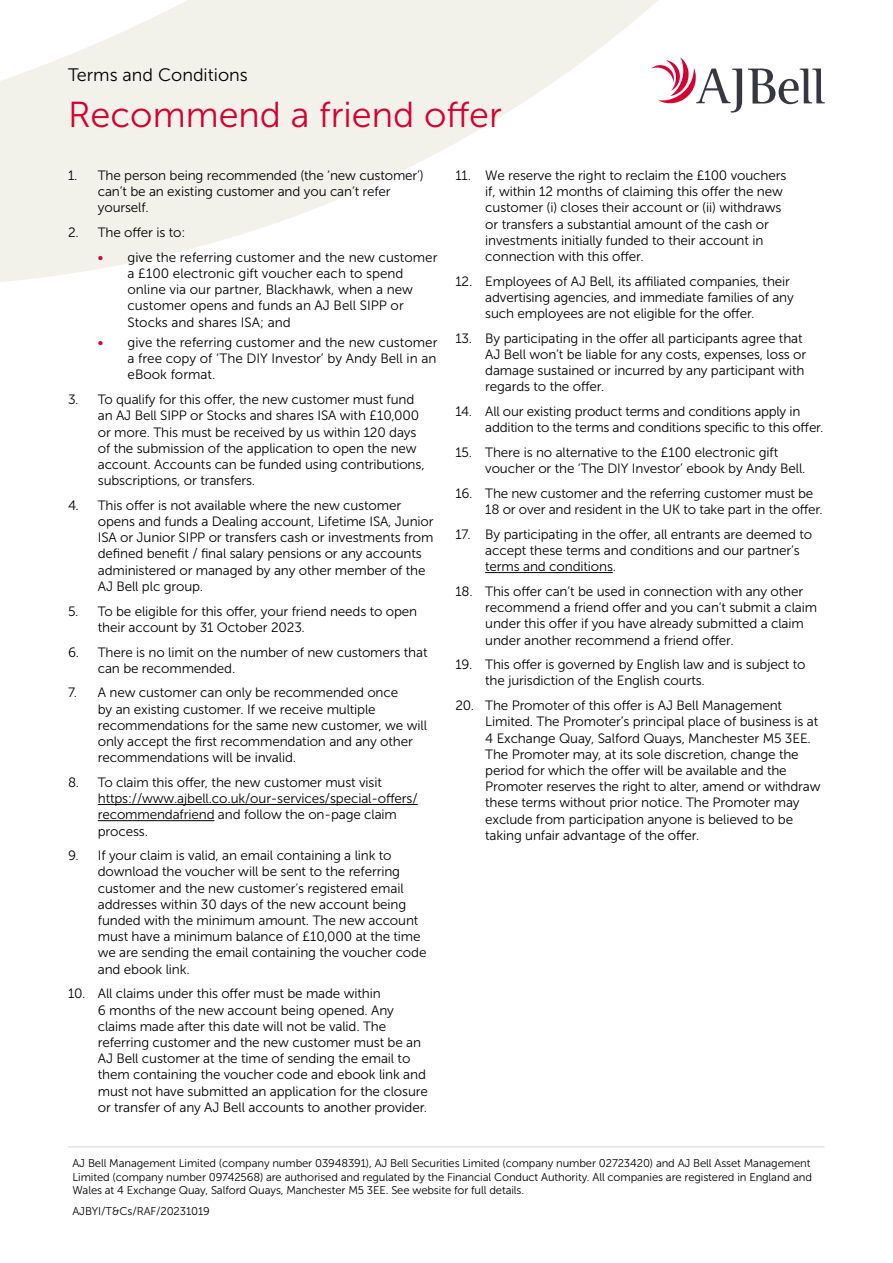
<style>
.page{position:relative;width:893px;height:1263px;background:#fff}
.page>*{position:absolute;margin:0;border:0;box-sizing:border-box;transform-origin:0 0}
.t1{font:36px "Museo Sans 300";color:#d50032}
.t2{font:18px "Museo Sans 300";color:#000}
.t3{font:13.5px/16.2px "Museo Sans 300";letter-spacing:-.01em;color:#000}
.t4{font:11.25px/13.5px "Museo Sans 300";letter-spacing:-.01em;color:#000}
.s1{font-family:"Museo Sans 500";color:#d50032}
</style>
<div class="page">
<svg style="left:0;top:0;width:792px;height:282px;fill:#f2f2ea"></svg>
<svg style="left:748px;top:68px;width:77px;height:36px"></svg>
<svg style="left:651px;top:57px;width:91px;height:56px"></svg>
<hr style="left:98px;top:804px;width:320px;height:1px;background:#000">
<hr style="left:98px;top:820px;width:116px;height:1px;background:#000">
<hr style="left:485px;top:572px;width:128px;height:1px;background:#000">
<hr style="left:68px;top:1146px;width:101px;height:1px;background:#d7d7d9">
<hr style="left:169px;top:1146px;width:626px;height:1px;background:#d7d7d9">
<svg style="left:795px;top:1146px;width:29px;height:1px"></svg>
<h2 class="t2" style="left:68px;top:65px;width:181px">Terms and Conditions</h2>
<h1 class="t1" style="left:68px;top:95px;width:435px">Recommend a friend offer</h1>
<p class="t3" style="left:98px;top:167px;width:328px;text-indent:-30px">1. The person being recommended (the ‘new customer’) can’t be an existing customer and you can’t refer yourself.</p>
<p class="t3" style="left:68px;top:224px;width:119px">2. The offer is to:</p>
<p class="t3" style="left:128px;top:249px;width:311px;text-indent:-30px"><span class="s1">•</span> give the referring customer and the new customer a £100 electronic gift voucher each to spend online via our partner, Blackhawk, when a new customer opens and funds an AJ Bell SIPP or Stocks and shares ISA; and</p>
<p class="t3" style="left:128px;top:334px;width:311px;text-align:justify;text-indent:-30px"><span class="s1">•</span> give the referring customer and the new customer a free copy of ‘The DIY Investor’ by Andy Bell in an eBook format.</p>
<p class="t3" style="left:98px;top:391px;width:328px;text-indent:-30px">3. To qualify for this offer, the new customer must fund an AJ Bell SIPP or Stocks and shares ISA with £10,000 or more. This must be received by us within 120 days of the submission of the application to open the new account. Accounts can be funded using contributions, subscriptions, or transfers.</p>
<p class="t3" style="left:98px;top:497px;width:337px;text-indent:-30px">4. This offer is not available where the new customer opens and funds a Dealing account, Lifetime ISA, Junior ISA or Junior SIPP or transfers cash or investments from defined benefit / final salary pensions or any accounts administered or managed by any other member of the AJ Bell plc group.</p>
<p class="t3" style="left:98px;top:603px;width:321px;text-indent:-30px">5. To be eligible for this offer, your friend needs to open their account by 31 October 2023.</p>
<p class="t3" style="left:98px;top:644px;width:331px;text-indent:-30px">6. There is no limit on the number of new customers that can be recommended.</p>
<p class="t3" style="left:98px;top:685px;width:331px;text-indent:-30px">7. A new customer can only be recommended once<br>by an existing customer. If we receive multiple recommendations for the same new customer, we will only accept the first recommendation and any other recommendations will be invalid.</p>
<p class="t3" style="left:98px;top:774px;width:321px;text-indent:-30px">8. To claim this offer, the new customer must visit https://www.ajbell.co.uk/our-services/special-offers/ recommendafriend and follow the on-page claim process.</p>
<p class="t3" style="left:98px;top:847px;width:330px;text-indent:-30px">9. If your claim is valid, an email containing a link to download the voucher will be sent to the referring customer and the new customer’s registered email addresses within 30 days of the new account being funded with the minimum amount. The new account must have a minimum balance of £10,000 at the time we are sending the email containing the voucher code and ebook link.</p>
<p class="t3" style="left:98px;top:986px;width:332px;text-indent:-30px">10. All claims under this offer must be made within<br>6 months of the new account being opened. Any claims made after this date will not be valid. The referring customer and the new customer must be an AJ Bell customer at the time of sending the email to them containing the voucher code and ebook link and must not have submitted an application for the closure or transfer of any AJ Bell accounts to another provider.</p>
<p class="t3" style="left:485px;top:167px;width:303px;text-indent:-30px">11. We reserve the right to reclaim the £100 vouchers if, within 12 months of claiming this offer the new customer (i) closes their account or (ii) withdraws or transfers a substantial amount of the cash or investments initially funded to their account in connection with this offer.</p>
<p class="t3" style="left:485px;top:273px;width:310px;text-indent:-30px">12. Employees of AJ Bell, its affiliated companies, their advertising agencies, and immediate families of any such employees are not eligible for the offer.</p>
<p class="t3" style="left:485px;top:330px;width:323px;text-indent:-30px">13. By participating in the offer all participants agree that AJ Bell won’t be liable for any costs, expenses, loss or damage sustained or incurred by any participant with regards to the offer.</p>
<p class="t3" style="left:485px;top:403px;width:340px;text-indent:-30px">14. All our existing product terms and conditions apply in addition to the terms and conditions specific to this offer.</p>
<p class="t3" style="left:485px;top:444px;width:322px;text-indent:-30px">15. There is no alternative to the £100 electronic gift voucher or the ‘The DIY Investor’ ebook by Andy Bell.</p>
<p class="t3" style="left:485px;top:485px;width:339px;text-indent:-30px">16. The new customer and the referring customer must be<br>18 or over and resident in the UK to take part in the offer.</p>
<p class="t3" style="left:485px;top:526px;width:328px;text-indent:-30px">17. By participating in the offer, all entrants are deemed to accept these terms and conditions and our partner’s terms and conditions.</p>
<p class="t3" style="left:485px;top:583px;width:333px;text-indent:-30px">18. This offer can’t be used in connection with any other recommend a friend offer and you can’t submit a claim under this offer if you have already submitted a claim under another recommend a friend offer.</p>
<p class="t3" style="left:485px;top:657px;width:322px;text-indent:-30px">19. This offer is governed by English law and is subject to the jurisdiction of the English courts.</p>
<p class="t3" style="left:485px;top:697px;width:337px;text-indent:-30px">20. The Promoter of this offer is AJ Bell Management Limited. The Promoter’s principal place of business is at 4 Exchange Quay, Salford Quays, Manchester M5 3EE.<br>The Promoter may, at its sole discretion, change the period for which the offer will be available and the Promoter reserves the right to alter, amend or withdraw these terms without prior notice. The Promoter may exclude from participation anyone is believed to be taking unfair advantage of the offer.</p>
<p class="t4" style="left:72px;top:1156px;width:741px">AJ Bell Management Limited (company number 03948391), AJ Bell Securities Limited (company number 02723420) and AJ Bell Asset Management<br>Limited (company number 09742568) are authorised and regulated by the Financial Conduct Authority. All companies are registered in England and<br>Wales at 4 Exchange Quay, Salford Quays, Manchester M5 3EE. See website for full details.</p>
<p class="t4" style="left:72px;top:1204px;width:139px">AJBYI/T&amp;Cs/RAF/20231019</p>
</div>
